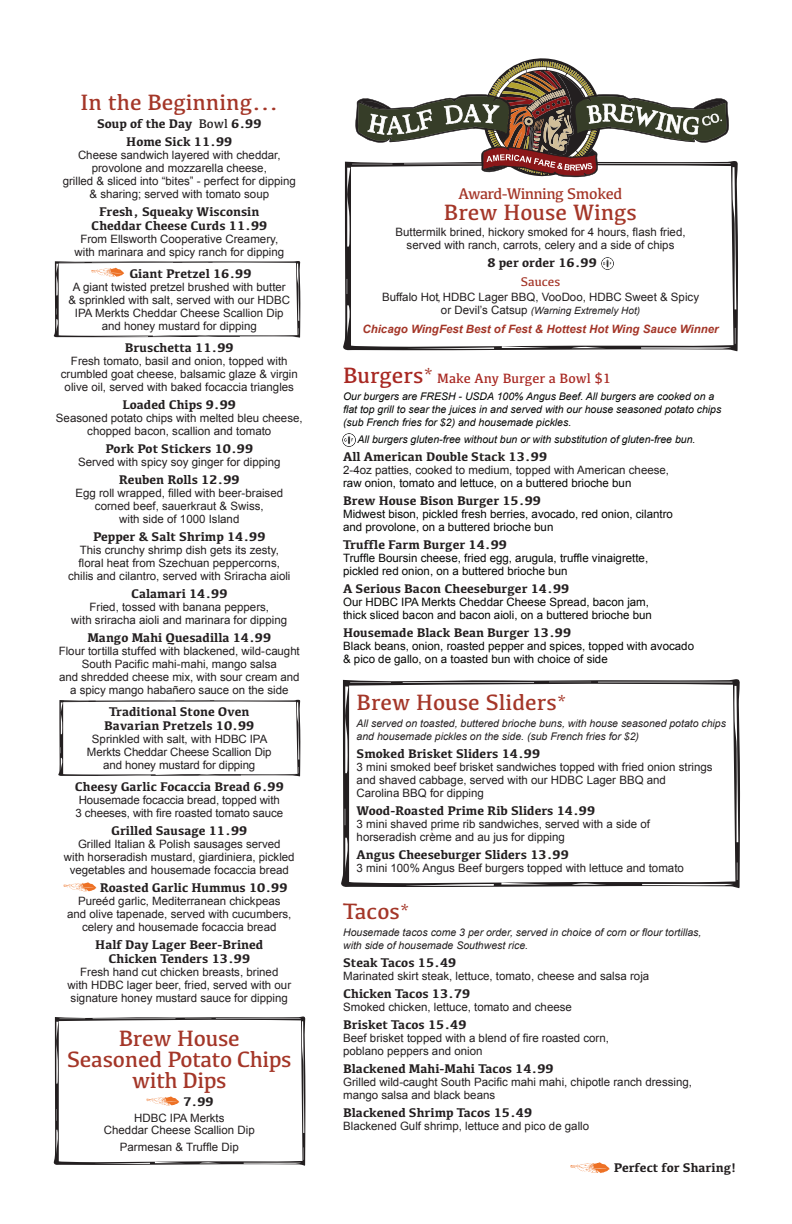
<style>
.page{position:relative;width:792px;height:1224px;background:#fff}
.page>*{position:absolute;margin:0;border:0;box-sizing:border-box;transform-origin:0 0}
.t1{font:23px "Kefa";color:#a43628}
.t2{font:23px/21px "Kefa";letter-spacing:-.025em;color:#a43628;text-align:center}
.t3{font:16px "Kefa";letter-spacing:-.04em;color:#a43628}
.t4{font:14px "Kefa";color:#a82822}
.t5{font:700 13px/14px "Kefa";color:#231f20;text-align:center}
.t6{font:13px "Kefa";color:#a43628}
.t7{font:11.5px/13px "Arial";color:#231f20;text-align:center}
.t8{font:11.5px/13px "Arial";color:#040503}
.t9{font:italic 700 11.5px "Arial";color:#a43628}
.t10{font:italic 10.5px/13px "Arial";color:#040503}
.t11{font:italic 10.5px/13px "Arial";color:#231f20}
.t12{font:italic 10px "Arial";color:#231f20}
.s1{font-weight:400}
.s2{font-style:normal;font-size:11.5px}
.s3{font-size:23px}
</style>
<div class="page">
<svg style="left:343px;top:161px;width:395px;height:190px"></svg>
<svg style="left:53px;top:261px;width:248px;height:77px"></svg>
<svg style="left:58px;top:700px;width:243px;height:76px"></svg>
<svg style="left:355px;top:58px;width:374px;height:119px"></svg>
<svg style="left:63px;top:882px;width:33px;height:9px"></svg>
<svg style="left:570px;top:1162px;width:40px;height:11px"></svg>
<svg style="left:601px;top:257px;width:13px;height:13px"></svg>
<svg style="left:341px;top:679px;width:399px;height:209px"></svg>
<svg style="left:406px;top:884px;width:88px;height:2px"></svg>
<svg style="left:343px;top:433px;width:13px;height:13px"></svg>
<svg style="left:53px;top:1016px;width:253px;height:150px"></svg>
<h1 class="t1" style="left:80px;top:88px;width:199px">In the Beginning...</h1>
<p class="t5" style="left:97px;top:113px;width:166px;line-height:18px">Soup of the Day <span class="s1">Bowl</span> 6.99<br>Home Sick 11.99</p>
<p class="t7" style="left:63px;top:148px;width:235px">Cheese sandwich layered with cheddar, provolone and mozzarella cheese,<br>grilled &amp; sliced into “bites” - perfect for dipping &amp; sharing; served with tomato soup</p>
<p class="t5" style="left:91px;top:203px;width:178px">Fresh, Squeaky Wisconsin<br>Cheddar Cheese Curds 11.99</p>
<p class="t7" style="left:75px;top:232px;width:211px">From Ellsworth Cooperative Creamery, with marinara and spicy ranch for dipping</p>
<p class="t5" style="left:130px;top:265px;width:124px">Giant Pretzel 16.99</p>
<p class="t7" style="left:68px;top:280px;width:223px">A giant twisted pretzel brushed with butter &amp; sprinkled with salt, served with our HDBC IPA Merkts Cheddar Cheese Scallion Dip and honey mustard for dipping</p>
<p class="t5" style="left:125px;top:339px;width:110px">Bruschetta 11.99</p>
<p class="t7" style="left:61px;top:354px;width:239px">Fresh tomato, basil and onion, topped with crumbled goat cheese, balsamic glaze &amp; virgin olive oil, served with baked focaccia triangles</p>
<p class="t5" style="left:123px;top:396px;width:115px">Loaded Chips 9.99</p>
<p class="t7" style="left:56px;top:411px;width:248px">Seasoned potato chips with melted bleu cheese, chopped bacon, scallion and tomato</p>
<p class="t5" style="left:105px;top:440px;width:149px">Pork Pot Stickers 10.99</p>
<p class="t7" style="left:78px;top:455px;width:204px">Served with spicy soy ginger for dipping</p>
<p class="t5" style="left:119px;top:471px;width:122px">Reuben Rolls 12.99</p>
<p class="t7" style="left:75px;top:486px;width:209px">Egg roll wrapped, filled with beer-braised corned beef, sauerkraut &amp; Swiss,<br>with side of 1000 Island</p>
<p class="t5" style="left:93px;top:528px;width:174px">Pepper &amp; Salt Shrimp 14.99</p>
<p class="t7" style="left:68px;top:543px;width:224px">This crunchy shrimp dish gets its zesty, floral heat from Szechuan peppercorns, chilis and cilantro, served with Sriracha aioli</p>
<p class="t5" style="left:131px;top:585px;width:98px">Calamari 14.99</p>
<p class="t7" style="left:71px;top:600px;width:218px">Fried, tossed with banana peppers,<br>with sriracha aioli and marinara for dipping</p>
<p class="t5" style="left:87px;top:629px;width:185px">Mango Mahi Quesadilla 14.99</p>
<p class="t7" style="left:59px;top:644px;width:242px">Flour tortilla stuffed with blackened, wild-caught South Pacific mahi-mahi, mango salsa<br>and shredded cheese mix, with sour cream and a spicy mango habañero sauce on the side</p>
<p class="t5" style="left:104px;top:703px;width:152px">Traditional Stone Oven<br>Bavarian Pretzels 10.99</p>
<p class="t7" style="left:87px;top:732px;width:186px">Sprinkled with salt, with HDBC IPA<br>Merkts Cheddar Cheese Scallion Dip and honey mustard for dipping</p>
<p class="t5" style="left:75px;top:778px;width:211px">Cheesy Garlic Focaccia Bread 6.99</p>
<p class="t7" style="left:75px;top:793px;width:209px;text-align:left">Housemade focaccia bread, topped with<br>3 cheeses, with fire roasted tomato sauce</p>
<p class="t5" style="left:111px;top:822px;width:138px">Grilled Sausage 11.99</p>
<p class="t7" style="left:64px;top:837px;width:232px">Grilled Italian &amp; Polish sausages served<br>with horseradish mustard, giardiniera, pickled vegetables and housemade focaccia bread</p>
<p class="t5" style="left:100px;top:879px;width:189px">Roasted Garlic Hummus 10.99</p>
<p class="t7" style="left:67px;top:894px;width:226px">Pureéd garlic, Mediterranean chickpeas and olive tapenade, served with cucumbers, celery and housemade focaccia bread</p>
<p class="t5" style="left:95px;top:936px;width:170px">Half Day Lager Beer-Brined<br>Chicken Tenders 13.99</p>
<p class="t7" style="left:67px;top:965px;width:225px">Fresh hand cut chicken breasts, brined<br>with HDBC lager beer, fried, served with our signature honey mustard sauce for dipping</p>
<h1 class="t2" style="left:67px;top:1027px;width:226px">Brew House<br>Seasoned Potato Chips with Dips</h1>
<p class="t5" style="left:183px;top:1094px;width:32px">7.99</p>
<p class="t7" style="left:104px;top:1112px;width:152px;line-height:12px">HDBC IPA Merkts<br>Cheddar Cheese Scallion Dip</p>
<p class="t7" style="left:120px;top:1140px;width:120px">Parmesan &amp; Truffle Dip</p>
<h2 class="t3" style="left:459px;top:184px;width:165px">Award-Winning Smoked</h2>
<h1 class="t1" style="left:444px;top:198px;width:195px">Brew House Wings</h1>
<p class="t7" style="left:395px;top:226px;width:292px">Buttermilk brined, hickory smoked for 4 hours, flash fried, served with ranch, carrots, celery and a side of chips</p>
<p class="t5" style="left:487px;top:255px;width:111px">8 per order 16.99</p>
<p class="t6" style="left:521px;top:274px;width:41px">Sauces</p>
<p class="t7" style="left:382px;top:291px;width:319px">Buffalo Hot, HDBC Lager BBQ, VooDoo, HDBC Sweet &amp; Spicy</p>
<p class="t12" style="left:441px;top:304px;width:201px"><span class="s2">or Devil’s Catsup</span> (Warning Extremely Hot)</p>
<p class="t9" style="left:362px;top:321px;width:358px">Chicago WingFest Best of Fest &amp; Hottest Hot Wing Sauce Winner</p>
<p class="t4" style="left:343px;top:369px;width:270px"><span class="s3">Burgers</span><sup>*</sup> Make Any Burger a Bowl $1</p>
<p class="t10" style="left:343px;top:390px;width:380px">Our burgers are FRESH - USDA 100% Angus Beef. All burgers are cooked on a flat top grill to sear the juices in and served with our house seasoned potato chips (sub French fries for $2) and housemade pickles.</p>
<p class="t10" style="left:358px;top:433px;width:339px">All burgers gluten-free without bun or with substitution of gluten-free bun.</p>
<p class="t5" style="left:343px;top:449px;width:206px">All American Double Stack 13.99</p>
<p class="t7" style="left:343px;top:464px;width:328px">2-4oz patties, cooked to medium, topped with American cheese,</p>
<p class="t8" style="left:343px;top:477px;width:290px">raw onion, tomato and lettuce, on a buttered brioche bun</p>
<p class="t5" style="left:343px;top:493px;width:199px">Brew House Bison Burger 15.99</p>
<p class="t8" style="left:343px;top:508px;width:331px">Midwest bison, pickled fresh berries, avocado, red onion, cilantro and provolone, on a buttered brioche bun</p>
<p class="t5" style="left:343px;top:537px;width:165px">Truffle Farm Burger 14.99</p>
<p class="t8" style="left:343px;top:552px;width:307px">Truffle Boursin cheese, fried egg, arugula, truffle vinaigrette, pickled red onion, on a buttered brioche bun</p>
<p class="t5" style="left:343px;top:581px;width:228px">A Serious Bacon Cheeseburger 14.99</p>
<p class="t8" style="left:343px;top:596px;width:310px">Our HDBC IPA Merkts Cheddar Cheese Spread, bacon jam, thick sliced bacon and bacon aioli, on a buttered brioche bun</p>
<p class="t5" style="left:343px;top:625px;width:230px">Housemade Black Bean Burger 13.99</p>
<p class="t8" style="left:343px;top:640px;width:352px">Black beans, onion, roasted pepper and spices, topped with avocado &amp; pico de gallo, on a toasted bun with choice of side</p>
<h1 class="t1" style="left:357px;top:688px;width:212px">Brew House Sliders<sup>*</sup></h1>
<p class="t11" style="left:357px;top:717px;width:371px">All served on toasted, buttered brioche buns, with house seasoned potato chips and housemade pickles on the side. (sub French fries for $2)</p>
<p class="t5" style="left:357px;top:746px;width:185px">Smoked Brisket Sliders 14.99</p>
<p class="t7" style="left:357px;top:761px;width:358px;text-align:left">3 mini smoked beef brisket sandwiches topped with fried onion strings and shaved cabbage, served with our HDBC Lager BBQ and<br>Carolina BBQ for dipping</p>
<p class="t5" style="left:357px;top:803px;width:240px">Wood-Roasted Prime Rib Sliders 14.99</p>
<p class="t7" style="left:357px;top:818px;width:295px;text-align:left">3 mini shaved prime rib sandwiches, served with a side of horseradish crème and au jus for dipping</p>
<p class="t5" style="left:357px;top:847px;width:214px">Angus Cheeseburger Sliders 13.99</p>
<p class="t7" style="left:357px;top:862px;width:329px">3 mini 100% Angus Beef burgers topped with lettuce and tomato</p>
<h1 class="t1" style="left:343px;top:897px;width:68px">Tacos<sup>*</sup></h1>
<p class="t11" style="left:343px;top:926px;width:360px">Housemade tacos come 3 per order, served in choice of corn or flour tortillas, with side of housemade Southwest rice.</p>
<p class="t5" style="left:343px;top:955px;width:115px">Steak Tacos 15.49</p>
<p class="t7" style="left:343px;top:970px;width:308px">Marinated skirt steak, lettuce, tomato, cheese and salsa roja</p>
<p class="t5" style="left:343px;top:986px;width:129px">Chicken Tacos 13.79</p>
<p class="t7" style="left:343px;top:1001px;width:230px">Smoked chicken, lettuce, tomato and cheese</p>
<p class="t5" style="left:343px;top:1017px;width:125px">Brisket Tacos 15.49</p>
<p class="t7" style="left:343px;top:1032px;width:267px;text-align:left">Beef brisket topped with a blend of fire roasted corn, poblano peppers and onion</p>
<p class="t5" style="left:343px;top:1061px;width:212px">Blackened Mahi-Mahi Tacos 14.99</p>
<p class="t7" style="left:343px;top:1076px;width:350px;text-align:left">Grilled wild-caught South Pacific mahi mahi, chipotle ranch dressing, mango salsa and black beans</p>
<p class="t5" style="left:343px;top:1105px;width:191px">Blackened Shrimp Tacos 15.49</p>
<p class="t7" style="left:343px;top:1120px;width:248px">Blackened Gulf shrimp, lettuce and pico de gallo</p>
<p class="t5" style="left:614px;top:1160px;width:124px">Perfect for Sharing!</p>
</div>
